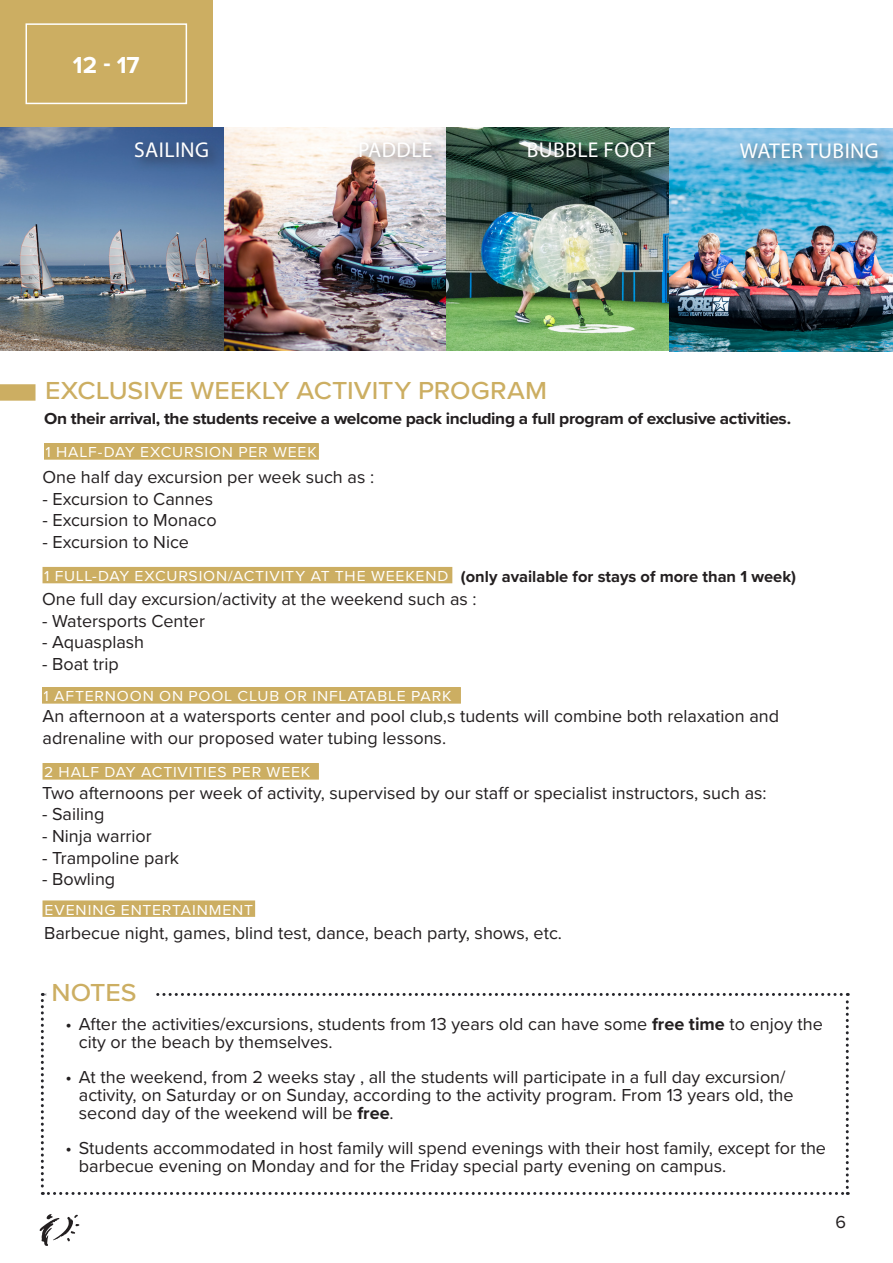
<style>
.page{position:relative;width:893px;height:1263px;background:#fff}
.page>*{position:absolute;margin:0;border:0;box-sizing:border-box;transform-origin:0 0}
.t1{font:500 25.5px "Proxima Nova";letter-spacing:.005em;color:#ccae62;scale:1.05 1}
.t2{font:700 24px "Proxima Nova";color:#fff}
.t3{font:21.45px "Myriad Pro";letter-spacing:.02em;color:#fff}
.t4{font:18px/18px "Proxima Nova";color:#231f20}
.t5{font:700 16.5px "Proxima Nova";letter-spacing:-.02em;color:#231f20;scale:1.05 1}
.t6{font:700 16.5px "Proxima Nova";color:#231f20}
.t7{font:15px "Proxima Nova";letter-spacing:.05em;color:#fff;scale:1.05 1}
.s1{font-weight:700}
</style>
<div class="page">
<div style="left:43px;top:764px;width:275px;height:15px;background:#ccae62"></div>
<div style="left:43px;top:763px;width:276px;height:17px;border:2px solid #ccae62"></div>
<div style="left:43px;top:901px;width:211px;height:15px;background:#ccae62"></div>
<div style="left:43px;top:900px;width:212px;height:17px;border:2px solid #ccae62"></div>
<div style="left:43px;top:688px;width:417px;height:15px;background:#ccae62"></div>
<div style="left:42px;top:687px;width:419px;height:17px;border:2px solid #ccae62"></div>
<svg style="left:41px;top:993px;width:808px;height:202px"></svg>
<div style="left:46px;top:976px;width:108px;height:36px;background:#fff"></div>
<div style="left:0;top:0;width:213px;height:128px;background:#ccae62"></div>
<div style="left:26px;top:23px;width:161px;height:81px;border:2px solid #fff"></div>
<div style="left:45px;top:444px;width:273px;height:15px;background:#ccae62"></div>
<div style="left:44px;top:443px;width:275px;height:17px;border:2px solid #ccae62"></div>
<div style="left:43px;top:568px;width:409px;height:14px;background:#ccae62"></div>
<div style="left:43px;top:567px;width:409px;height:16px;border:2px solid #ccae62"></div>
<div style="left:1px;top:385px;width:34px;height:15px;background:#ccae62"></div>
<div style="left:0;top:384px;width:36px;height:17px;border:2px solid #ccae62"></div>
<svg style="left:40px;top:1214px;width:39px;height:32px"></svg>
<img style="left:0;top:128px;width:893px;height:223px">
<div style="left:129px;top:136px;width:95px;height:37px;background:#231f20;opacity:.75"></div>
<div style="left:354px;top:136px;width:93px;height:37px;background:#231f20;opacity:.75"></div>
<div style="left:522px;top:136px;width:148px;height:37px;background:#231f20;opacity:.75"></div>
<div style="left:734px;top:136px;width:159px;height:37px;background:#231f20;opacity:.75"></div>
<p class="t2" style="left:73px;top:47px;width:68px">12 - 17</p>
<p class="t3" style="left:134px;top:137px;width:76px">SAILING</p>
<p class="t3" style="left:358px;top:137px;width:76px">PADDLE</p>
<p class="t3" style="left:527px;top:137px;width:130px">BUBBLE FOOT</p>
<p class="t3" style="left:740px;top:137px;width:140px">WATER TUBING</p>
<p class="t1" style="left:45px;top:371px;width:480px">EXCLUSIVE WEEKLY ACTIVITY PROGRAM</p>
<p class="t5" style="left:44px;top:406px;width:713px">On their arrival, the students receive a welcome pack including a full program of exclusive activities.</p>
<p class="t7" style="left:46px;top:441px;width:260px">1 HALF-DAY EXCURSION PER WEEK</p>
<p class="t4" style="left:43px;top:467px;width:333px">One half day excursion per week such as :</p>
<p class="t4" style="left:43px;top:489px;width:172px">- Excursion to Cannes</p>
<p class="t4" style="left:43px;top:510px;width:176px">- Excursion to Monaco</p>
<p class="t4" style="left:43px;top:532px;width:148px">- Excursion to Nice</p>
<p class="t7" style="left:44px;top:565px;width:387px">1 FULL-DAY EXCURSION/ACTIVITY AT THE WEEKEND</p>
<p class="t6" style="left:461px;top:564px;width:337px">(only available for stays of more than 1 week)</p>
<p class="t4" style="left:42px;top:589px;width:436px">One full day excursion/activity at the weekend such as :</p>
<p class="t4" style="left:42px;top:611px;width:164px">- Watersports Center</p>
<p class="t4" style="left:42px;top:632px;width:104px">- Aquasplash</p>
<p class="t4" style="left:42px;top:654px;width:78px">- Boat trip</p>
<p class="t7" style="left:44px;top:685px;width:390px">1 AFTERNOON ON POOL CLUB OR INFLATABLE PARK</p>
<p class="t4" style="left:43px;top:704px;width:738px;line-height:21.6px">An afternoon at a watersports center and pool club,s tudents will combine both relaxation and adrenaline with our proposed water tubing lessons.</p>
<p class="t7" style="left:44px;top:761px;width:255px">2 HALF DAY ACTIVITIES PER WEEK</p>
<p class="t4" style="left:42px;top:783px;width:726px">Two afternoons per week of activity, supervised by our staff or specialist instructors, such as:</p>
<p class="t4" style="left:42px;top:805px;width:64px">- Sailing</p>
<p class="t4" style="left:42px;top:826px;width:111px">- Ninja warrior</p>
<p class="t4" style="left:42px;top:848px;width:139px">- Trampoline park</p>
<p class="t4" style="left:42px;top:869px;width:75px">- Bowling</p>
<p class="t7" style="left:45px;top:898px;width:200px">EVENING ENTERTAINMENT</p>
<p class="t4" style="left:44px;top:923px;width:520px">Barbecue night, games, blind test, dance, beach party, shows, etc.</p>
<p class="t1" style="left:51px;top:973px;width:83px">NOTES</p>
<p class="t4" style="left:79px;top:1014px;width:746px;text-indent:-14px">• After the activities/excursions, students from 13 years old can have some <span class="s1">free time</span> to enjoy the city or the beach by themselves.</p>
<p class="t4" style="left:79px;top:1067px;width:716px;text-indent:-14px">• At the weekend, from 2 weeks stay , all the students will participate in a full day excursion/ activity, on Saturday or on Sunday, according to the activity program. From 13 years old, the second day of the weekend will be <span class="s1">free</span>.</p>
<p class="t4" style="left:79px;top:1138px;width:749px;text-indent:-14px">• Students accommodated in host family will spend evenings with their host family, except for the barbecue evening on Monday and for the Friday special party evening on campus.</p>
<p class="t4" style="left:835px;top:1212px;width:12px">6</p>
</div>
